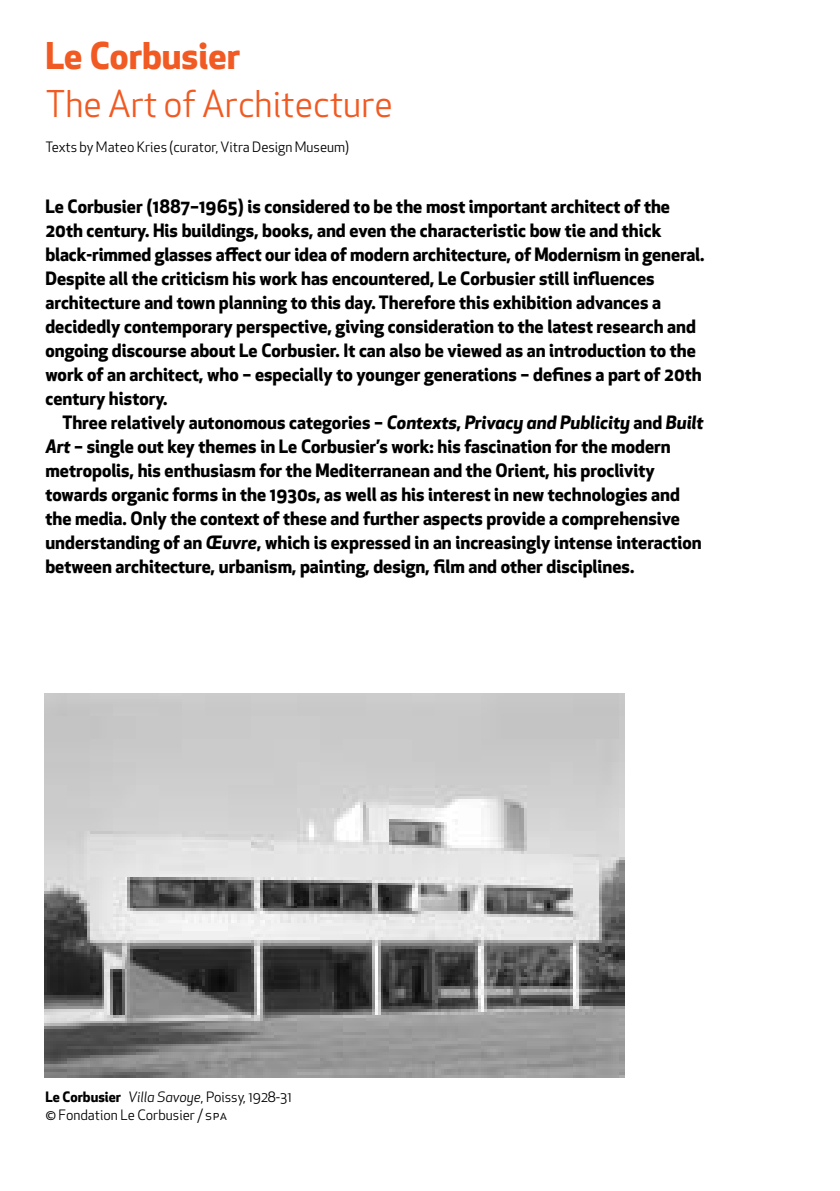
<style>
.page{position:relative;width:840px;height:1191px;background:#fff}
.page>*{position:absolute;margin:0;border:0;box-sizing:border-box;transform-origin:0 0}
.t1{font:36px "Apex New";color:#f15a22}
.t2{font:700 36px "Apex New";color:#f15a22}
.t3{font:700 18px/24px "Apex New";color:#000}
.t4{font:14px/18px "Apex New";color:#000}
.s1{font-style:italic}
.s2{font-weight:700}
</style>
<div class="page">
<img style="left:45px;top:693px;width:579px;height:384px">
<h1 class="t2" style="left:45px;top:30px;width:196px">Le Corbusier</h1>
<h1 class="t1" style="left:45px;top:82px;width:349px">The Art of Architecture</h1>
<p class="t4" style="left:45px;top:138px;width:305px">Texts by Mateo Kries (curator, Vitra Design Museum)</p>
<p class="t3" style="left:45px;top:194px;width:660px">Le Corbusier (1887–1965) is considered to be the most important architect of the 20th century. His buildings, books, and even the characteristic bow tie and thick black-rimmed glasses affect our idea of modern architecture, of Modernism in general.<br>Despite all the criticism his work has encountered, Le Corbusier still influences architecture and town planning to this day. Therefore this exhibition advances a decidedly contemporary perspective, giving consideration to the latest research and ongoing discourse about Le Corbusier. It can also be viewed as an introduction to the work of an architect, who – especially to younger generations – defines a part of 20th century history.</p>
<p class="t3" style="left:45px;top:410px;width:659px;text-indent:17px">Three relatively autonomous categories – <span class="s1">Contexts</span>, <span class="s1">Privacy and Publicity</span> and <span class="s1">Built Art</span> – single out key themes in Le Corbusier’s work: his fascination for the modern metropolis, his enthusiasm for the Mediterranean and the Orient, his proclivity towards organic forms in the 1930s, as well as his interest in new technologies and the media. Only the context of these and further aspects provide a comprehensive understanding of an <span class="s1">Œuvre</span>, which is expressed in an increasingly intense interaction between architecture, urbanism, painting, design, film and other disciplines.</p>
<p class="t4" style="left:45px;top:1087px;width:248px"><span class="s2">Le Corbusier</span> <span class="s1">Villa Savoye</span>, Poissy, 1928-31 © Fondation Le Corbusier / spa</p>
</div>
